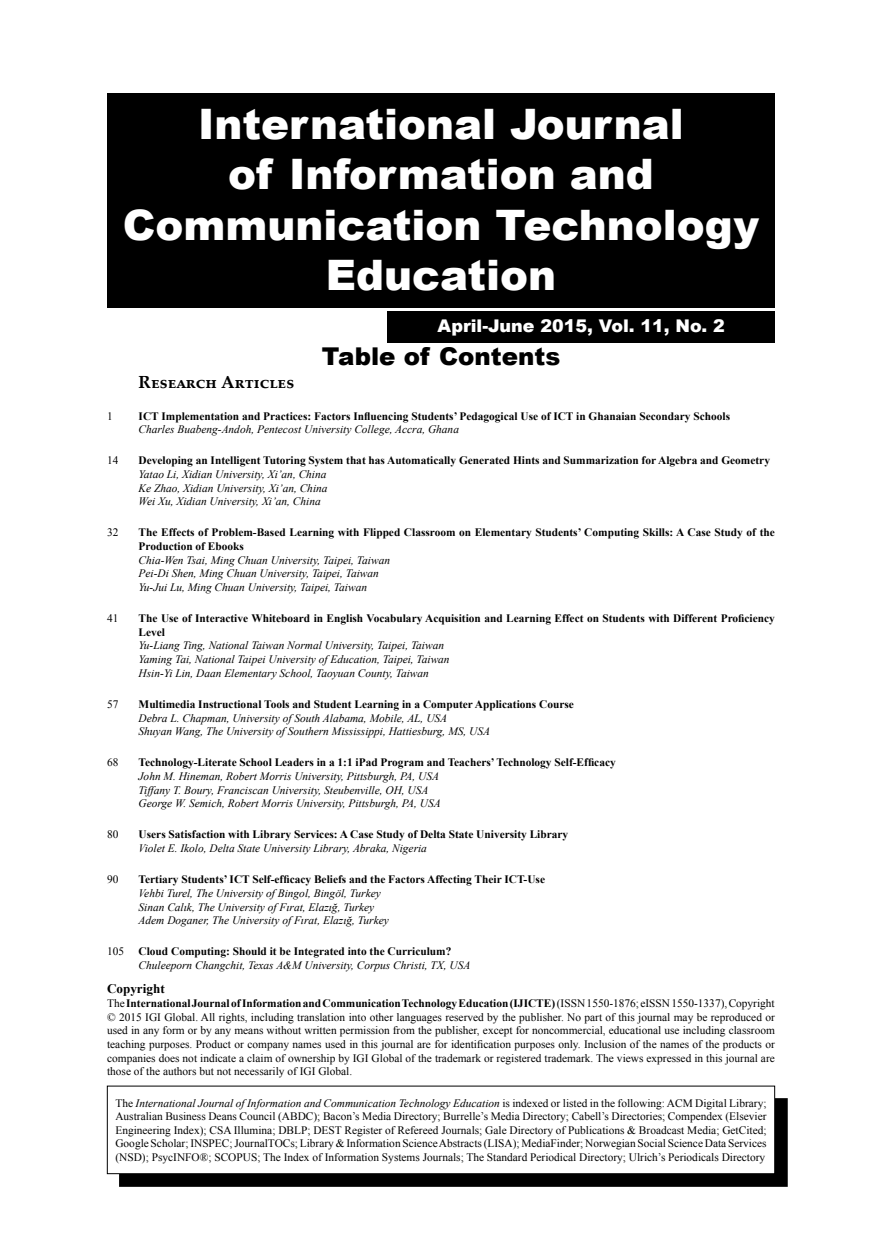
<style>
.page{position:relative;width:882px;height:1260px;background:#fff}
.page>*{position:absolute;margin:0;border:0;box-sizing:border-box;transform-origin:0 0}
.t1{font:900 42px/50.4px "Arial";color:#fff;text-align:center}
.t2{font:900 24.5px "Arial";color:#000}
.t3{font:900 17.5px "Arial";color:#fff}
.t4{font:700 17.5px "Palatino Linotype";color:#000}
.t5{font:700 13.12px "Times New Roman";color:#000}
.t6{font:11.38px/13.7px "Times New Roman";color:#000;text-align:justify}
.t7{font:italic 11.38px/13.7px "Times New Roman";color:#000}
.t8{font:700 11.38px/13.7px "Times New Roman";color:#000}
.s1{font-weight:700}
.s2{font-style:italic}
</style>
<div class="page">
<div style="left:119px;top:1098px;width:668px;height:88px;background:#000"></div>
<div style="left:107px;top:1086px;width:668px;height:88px;background:#fff"></div>
<div style="left:107px;top:1086px;width:668px;height:88px;border:1px solid #000"></div>
<div style="left:387px;top:312px;width:388px;height:31px;background:#000"></div>
<div style="left:107px;top:93px;width:668px;height:215px;background:#000"></div>
<h1 class="t1" style="left:123px;top:97px;width:638px">International Journal<br>of Information and<br>Communication Technology<br>Education</h1>
<h3 class="t3" style="left:437px;top:313px;width:289px">April-June 2015, Vol. 11, No. 2</h3>
<h3 class="t4" style="left:139px;top:370px;width:157px">Research Articles</h3>
<h2 class="t2" style="left:322px;top:339px;width:240px">Table of Contents</h2>
<p class="t6" style="left:107px;top:409px;width:7px">1</p>
<p class="t8" style="left:139px;top:409px;width:593px">ICT Implementation and Practices: Factors Influencing Students’ Pedagogical Use of ICT in Ghanaian Secondary Schools</p>
<p class="t7" style="left:139px;top:422px;width:322px">Charles Buabeng-Andoh, Pentecost University College, Accra, Ghana</p>
<p class="t6" style="left:107px;top:454px;width:13px">14</p>
<p class="t8" style="left:139px;top:453px;width:633px">Developing an Intelligent Tutoring System that has Automatically Generated Hints and Summarization for Algebra and Geometry</p>
<p class="t7" style="left:139px;top:467px;width:190px;text-align:justify">Yatao Li, Xidian University, Xi’an, China Ke Zhao, Xidian University, Xi’an, China Wei Xu, Xidian University, Xi’an, China</p>
<p class="t6" style="left:107px;top:526px;width:13px">32</p>
<p class="t8" style="left:139px;top:526px;width:638px">The Effects of Problem-Based Learning with Flipped Classroom on Elementary Students’ Computing Skills: A Case Study of the<br>Production of Ebooks</p>
<p class="t7" style="left:139px;top:553px;width:253px">Chia-Wen Tsai, Ming Chuan University, Taipei, Taiwan<br>Pei-Di Shen, Ming Chuan University, Taipei, Taiwan<br>Yu-Jui Lu, Ming Chuan University, Taipei, Taiwan</p>
<p class="t6" style="left:107px;top:611px;width:13px">41</p>
<p class="t8" style="left:139px;top:611px;width:638px">The Use of Interactive Whiteboard in English Vocabulary Acquisition and Learning Effect on Students with Different Proficiency<br>Level</p>
<p class="t7" style="left:139px;top:639px;width:313px">Yu-Liang Ting, National Taiwan Normal University, Taipei, Taiwan<br>Yaming Tai, National Taipei University of Education, Taipei, Taiwan<br>Hsin-Yi Lin, Daan Elementary School, Taoyuan County, Taiwan</p>
<p class="t6" style="left:107px;top:697px;width:13px">57</p>
<p class="t8" style="left:139px;top:697px;width:437px">Multimedia Instructional Tools and Student Learning in a Computer Applications Course</p>
<p class="t7" style="left:139px;top:711px;width:353px">Debra L. Chapman, University of South Alabama, Mobile, AL, USA<br>Shuyan Wang, The University of Southern Mississippi, Hattiesburg, MS, USA</p>
<p class="t6" style="left:107px;top:756px;width:13px">68</p>
<p class="t8" style="left:139px;top:755px;width:479px">Technology-Literate School Leaders in a 1:1 iPad Program and Teachers’ Technology Self-Efficacy</p>
<p class="t7" style="left:139px;top:769px;width:304px">John M. Hineman, Robert Morris University, Pittsburgh, PA, USA<br>Tiffany T. Boury, Franciscan University, Steubenville, OH, USA<br>George W. Semich, Robert Morris University, Pittsburgh, PA, USA</p>
<p class="t6" style="left:107px;top:828px;width:13px">80</p>
<p class="t8" style="left:139px;top:828px;width:431px">Users Satisfaction with Library Services: A Case Study of Delta State University Library</p>
<p class="t7" style="left:139px;top:841px;width:290px">Violet E. Ikolo, Delta State University Library, Abraka, Nigeria</p>
<p class="t6" style="left:107px;top:872px;width:13px">90</p>
<p class="t8" style="left:139px;top:872px;width:408px">Tertiary Students’ ICT Self-efficacy Beliefs and the Factors Affecting Their ICT-Use</p>
<p class="t7" style="left:139px;top:886px;width:252px">Vehbi Turel, The University of Bingol, Bingöl, Turkey<br>Sinan Calık, The University of Fırat, Elazığ, Turkey<br>Adem Doganer, The University of Fırat, Elazığ, Turkey</p>
<p class="t6" style="left:107px;top:945px;width:19px">105</p>
<p class="t8" style="left:139px;top:944px;width:314px">Cloud Computing: Should it be Integrated into the Curriculum?</p>
<p class="t7" style="left:139px;top:958px;width:333px">Chuleeporn Changchit, Texas A&amp;M University, Corpus Christi, TX, USA</p>
<p class="t5" style="left:107px;top:980px;width:59px">Copyright</p>
<p class="t6" style="left:107px;top:996px;width:669px">The <span class="s1">International Journal of Information and Communication Technology Education (IJICTE)</span> (ISSN 1550-1876; eISSN 1550-1337), Copyright © 2015 IGI Global. All rights, including translation into other languages reserved by the publisher. No part of this journal may be reproduced or used in any form or by any means without written permission from the publisher, except for noncommercial, educational use including classroom teaching purposes. Product or company names used in this journal are for identification purposes only. Inclusion of the names of the products or companies does not indicate a claim of ownership by IGI Global of the trademark or registered trademark. The views expressed in this journal are those of the authors but not necessarily of IGI Global.</p>
<p class="t6" style="left:115px;top:1096px;width:653px">The <span class="s2">International Journal of Information and Communication Technology Education</span> is indexed or listed in the following: ACM Digital Library; Australian Business Deans Council (ABDC); Bacon’s Media Directory; Burrelle’s Media Directory; Cabell’s Directories; Compendex (Elsevier Engineering Index); CSA Illumina; DBLP; DEST Register of Refereed Journals; Gale Directory of Publications &amp; Broadcast Media; GetCited; Google Scholar; INSPEC; JournalTOCs; Library &amp; Information Science Abstracts (LISA); MediaFinder; Norwegian Social Science Data Services (NSD); PsycINFO®; SCOPUS; The Index of Information Systems Journals; The Standard Periodical Directory; Ulrich’s Periodicals Directory</p>
</div>
